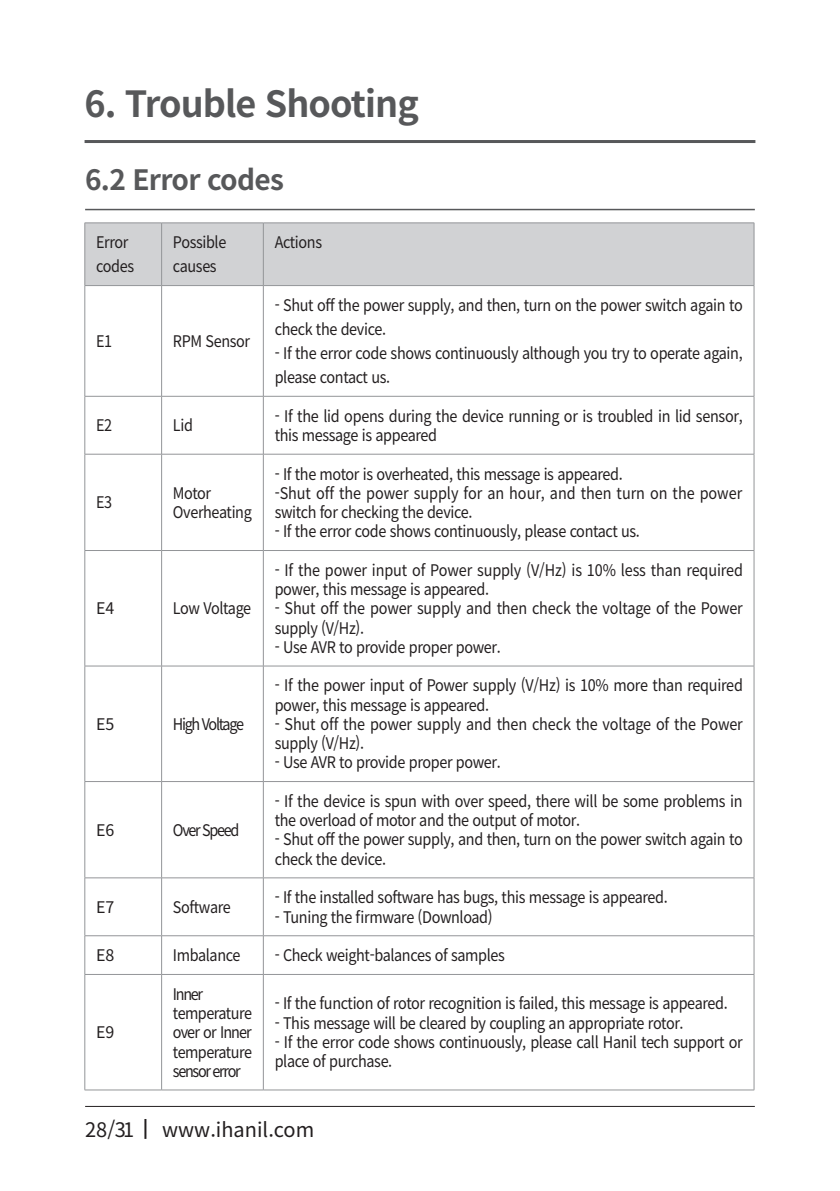
<style>
.page{position:relative;width:840px;height:1191px;background:#fff}
.page>*{position:absolute;margin:0;border:0;box-sizing:border-box;transform-origin:0 0}
.t1{font:700 36px "Noto Sans CJ Kkr";letter-spacing:-.025em;color:#57585a}
.t2{font:700 28px "Noto Sans CJ Kkr";letter-spacing:-.025em;color:#57585a}
.t3{font:20px "Noto Sans CJ Kkr";color:#231f20}
.t4{font:16px/19.2px "Noto Sans CJ Kkr";letter-spacing:-.025em;color:#231f20;scale:.9 1}
.t5{font:16px/19.2px "Noto Sans CJ Kkr";letter-spacing:-.005em;color:#231f20;scale:.9 1}
.t6{font:16px "Noto Sans CJ Kkr";letter-spacing:-.09em;color:#231f20;scale:.9 1}
.t7{font:16px "Noto Sans CJ Kkr";letter-spacing:-.025em;color:#231f20}
</style>
<div class="page">
<hr style="left:84px;top:140px;width:671px;height:3px;background:#57585a">
<hr style="left:85px;top:1106px;width:669px;height:1px;background:#231f20">
<svg style="left:144px;top:1119px;width:2px;height:19px"></svg>
<hr style="left:85px;top:209px;width:669px;height:1px;background:#57585a">
<div style="left:85px;top:223px;width:668px;height:62px;background:#d1d2d4"></div>
<hr style="left:84px;top:222px;width:77px;height:1px;background:#939598">
<hr style="left:84px;top:223px;width:1px;height:62px;background:#939598">
<hr style="left:161px;top:222px;width:102px;height:1px;background:#939598">
<hr style="left:161px;top:223px;width:1px;height:62px;background:#939598">
<hr style="left:263px;top:222px;width:490px;height:1px;background:#939598">
<hr style="left:263px;top:223px;width:1px;height:62px;background:#939598">
<hr style="left:753px;top:223px;width:1px;height:62px;background:#939598">
<hr style="left:84px;top:285px;width:77px;height:1px;background:#939598">
<hr style="left:84px;top:286px;width:1px;height:110px;background:#939598">
<hr style="left:161px;top:285px;width:102px;height:1px;background:#939598">
<hr style="left:161px;top:286px;width:1px;height:110px;background:#939598">
<hr style="left:263px;top:285px;width:490px;height:1px;background:#939598">
<hr style="left:263px;top:286px;width:1px;height:110px;background:#939598">
<hr style="left:753px;top:286px;width:1px;height:110px;background:#939598">
<hr style="left:84px;top:396px;width:77px;height:1px;background:#939598">
<hr style="left:84px;top:396px;width:1px;height:58px;background:#939598">
<hr style="left:161px;top:396px;width:102px;height:1px;background:#939598">
<hr style="left:161px;top:396px;width:1px;height:58px;background:#939598">
<hr style="left:263px;top:396px;width:490px;height:1px;background:#939598">
<hr style="left:263px;top:396px;width:1px;height:58px;background:#939598">
<hr style="left:753px;top:396px;width:1px;height:58px;background:#939598">
<hr style="left:84px;top:454px;width:77px;height:1px;background:#939598">
<hr style="left:84px;top:454px;width:1px;height:96px;background:#939598">
<hr style="left:161px;top:454px;width:102px;height:1px;background:#939598">
<hr style="left:161px;top:454px;width:1px;height:96px;background:#939598">
<hr style="left:263px;top:454px;width:490px;height:1px;background:#939598">
<hr style="left:263px;top:454px;width:1px;height:96px;background:#939598">
<hr style="left:753px;top:454px;width:1px;height:96px;background:#939598">
<hr style="left:84px;top:550px;width:77px;height:1px;background:#939598">
<hr style="left:84px;top:551px;width:1px;height:115px;background:#939598">
<hr style="left:161px;top:550px;width:102px;height:1px;background:#939598">
<hr style="left:161px;top:551px;width:1px;height:115px;background:#939598">
<hr style="left:263px;top:550px;width:490px;height:1px;background:#939598">
<hr style="left:263px;top:551px;width:1px;height:115px;background:#939598">
<hr style="left:753px;top:551px;width:1px;height:115px;background:#939598">
<hr style="left:84px;top:665px;width:77px;height:1px;background:#939598">
<hr style="left:84px;top:666px;width:1px;height:115px;background:#939598">
<hr style="left:161px;top:665px;width:102px;height:1px;background:#939598">
<hr style="left:161px;top:666px;width:1px;height:115px;background:#939598">
<hr style="left:263px;top:665px;width:490px;height:1px;background:#939598">
<hr style="left:263px;top:666px;width:1px;height:115px;background:#939598">
<hr style="left:753px;top:666px;width:1px;height:115px;background:#939598">
<hr style="left:84px;top:781px;width:77px;height:1px;background:#939598">
<hr style="left:84px;top:782px;width:1px;height:95px;background:#939598">
<hr style="left:161px;top:781px;width:102px;height:1px;background:#939598">
<hr style="left:161px;top:782px;width:1px;height:95px;background:#939598">
<hr style="left:263px;top:781px;width:490px;height:1px;background:#939598">
<hr style="left:263px;top:782px;width:1px;height:95px;background:#939598">
<hr style="left:753px;top:782px;width:1px;height:95px;background:#939598">
<hr style="left:84px;top:877px;width:77px;height:1px;background:#939598">
<hr style="left:84px;top:878px;width:1px;height:57px;background:#939598">
<hr style="left:161px;top:877px;width:102px;height:1px;background:#939598">
<hr style="left:161px;top:878px;width:1px;height:57px;background:#939598">
<hr style="left:263px;top:877px;width:490px;height:1px;background:#939598">
<hr style="left:263px;top:878px;width:1px;height:57px;background:#939598">
<hr style="left:753px;top:878px;width:1px;height:57px;background:#939598">
<hr style="left:84px;top:935px;width:77px;height:1px;background:#939598">
<hr style="left:84px;top:936px;width:1px;height:38px;background:#939598">
<hr style="left:161px;top:935px;width:102px;height:1px;background:#939598">
<hr style="left:161px;top:936px;width:1px;height:38px;background:#939598">
<hr style="left:263px;top:935px;width:490px;height:1px;background:#939598">
<hr style="left:263px;top:936px;width:1px;height:38px;background:#939598">
<hr style="left:753px;top:936px;width:1px;height:38px;background:#939598">
<hr style="left:84px;top:974px;width:77px;height:1px;background:#939598">
<hr style="left:84px;top:974px;width:1px;height:115px;background:#939598">
<hr style="left:161px;top:974px;width:102px;height:1px;background:#939598">
<hr style="left:161px;top:974px;width:1px;height:115px;background:#939598">
<hr style="left:263px;top:974px;width:490px;height:1px;background:#939598">
<hr style="left:263px;top:974px;width:1px;height:115px;background:#939598">
<hr style="left:753px;top:974px;width:1px;height:115px;background:#939598">
<hr style="left:84px;top:1089px;width:77px;height:1px;background:#939598">
<hr style="left:161px;top:1089px;width:102px;height:1px;background:#939598">
<hr style="left:263px;top:1089px;width:490px;height:1px;background:#939598">
<p class="t1" style="left:84px;top:83px;width:336px">6. Trouble Shooting</p>
<p class="t2" style="left:85px;top:164px;width:200px">6.2 Error codes</p>
<p class="t4" style="left:96px;top:233px;width:37px">Error</p>
<p class="t4" style="left:96px;top:257px;width:44px">codes</p>
<p class="t4" style="left:173px;top:233px;width:61px">Possible</p>
<p class="t4" style="left:173px;top:257px;width:50px">causes</p>
<p class="t4" style="left:96px;top:332px;width:19px">E1</p>
<p class="t4" style="left:173px;top:332px;width:87px">RPM Sensor</p>
<p class="t4" style="left:274px;top:233px;width:54px">Actions</p>
<p class="t4" style="left:274px;top:293px;width:521px;line-height:24px">- Shut off the power supply, and then, turn on the power switch again to check the device.</p>
<p class="t4" style="left:274px;top:341px;width:521px;line-height:24px">- If the error code shows continuously although you try to operate again, please contact us.</p>
<p class="t4" style="left:96px;top:416px;width:19px">E2</p>
<p class="t4" style="left:173px;top:416px;width:24px">Lid</p>
<p class="t4" style="left:274px;top:406px;width:521px">- If the lid opens during the device running or is troubled in lid sensor, this message is appeared</p>
<p class="t4" style="left:96px;top:493px;width:19px">E3</p>
<p class="t4" style="left:173px;top:484px;width:44px">Motor</p>
<p class="t4" style="left:173px;top:503px;width:89px">Overheating</p>
<p class="t7" style="left:96px;top:599px;width:20px">E4</p>
<p class="t4" style="left:173px;top:599px;width:88px">Low Voltage</p>
<p class="t7" style="left:96px;top:715px;width:20px">E5</p>
<p class="t6" style="left:173px;top:715px;width:80px">High Voltage</p>
<p class="t7" style="left:96px;top:821px;width:20px">E6</p>
<p class="t6" style="left:173px;top:821px;width:75px">Over Speed</p>
<p class="t4" style="left:274px;top:464px;width:388px">- If the motor is overheated, this message is appeared.</p>
<p class="t5" style="left:274px;top:484px;width:520px">-Shut off the power supply for an hour, and then turn on the power switch for checking the device.</p>
<p class="t4" style="left:274px;top:522px;width:407px">- If the error code shows continuously, please contact us.</p>
<p class="t4" style="left:274px;top:561px;width:521px">- If the power input of Power supply (V/Hz) is 10% less than required power, this message is appeared.</p>
<p class="t4" style="left:274px;top:599px;width:521px">- Shut off the power supply and then check the voltage of the Power supply (V/Hz).</p>
<p class="t4" style="left:274px;top:637px;width:252px">- Use AVR to provide proper power.</p>
<p class="t4" style="left:274px;top:676px;width:521px">- If the power input of Power supply (V/Hz) is 10% more than required power, this message is appeared.</p>
<p class="t4" style="left:274px;top:714px;width:521px">- Shut off the power supply and then check the voltage of the Power supply (V/Hz).</p>
<p class="t4" style="left:274px;top:753px;width:252px">- Use AVR to provide proper power.</p>
<p class="t4" style="left:274px;top:792px;width:521px">- If the device is spun with over speed, there will be some problems in the overload of motor and the output of motor.</p>
<p class="t4" style="left:274px;top:830px;width:521px">- Shut off the power supply, and then, turn on the power switch again to check the device.</p>
<p class="t7" style="left:96px;top:898px;width:20px">E7</p>
<p class="t4" style="left:173px;top:897px;width:66px">Software</p>
<p class="t4" style="left:274px;top:888px;width:438px">- If the installed software has bugs, this message is appeared.</p>
<p class="t4" style="left:274px;top:907px;width:244px">- Tuning the firmware (Download)</p>
<p class="t7" style="left:96px;top:946px;width:20px">E8</p>
<p class="t4" style="left:173px;top:946px;width:76px">Imbalance</p>
<p class="t4" style="left:274px;top:946px;width:257px">- Check weight-balances of samples</p>
<p class="t7" style="left:96px;top:1023px;width:20px">E9</p>
<p class="t4" style="left:173px;top:984px;width:35px">Inner</p>
<p class="t4" style="left:173px;top:1004px;width:89px;text-align:justify">temperature over or Inner temperature sensor error</p>
<p class="t4" style="left:274px;top:994px;width:504px">- If the function of rotor recognition is failed, this message is appeared.</p>
<p class="t4" style="left:274px;top:1013px;width:455px">- This message will be cleared by coupling an appropriate rotor.</p>
<p class="t4" style="left:274px;top:1032px;width:521px">- If the error code shows continuously, please call Hanil tech support or place of purchase.</p>
<p class="t3" style="left:85px;top:1118px;width:51px">28/31</p>
<p class="t3" style="left:162px;top:1117px;width:153px">www.ihanil.com</p>
</div>
